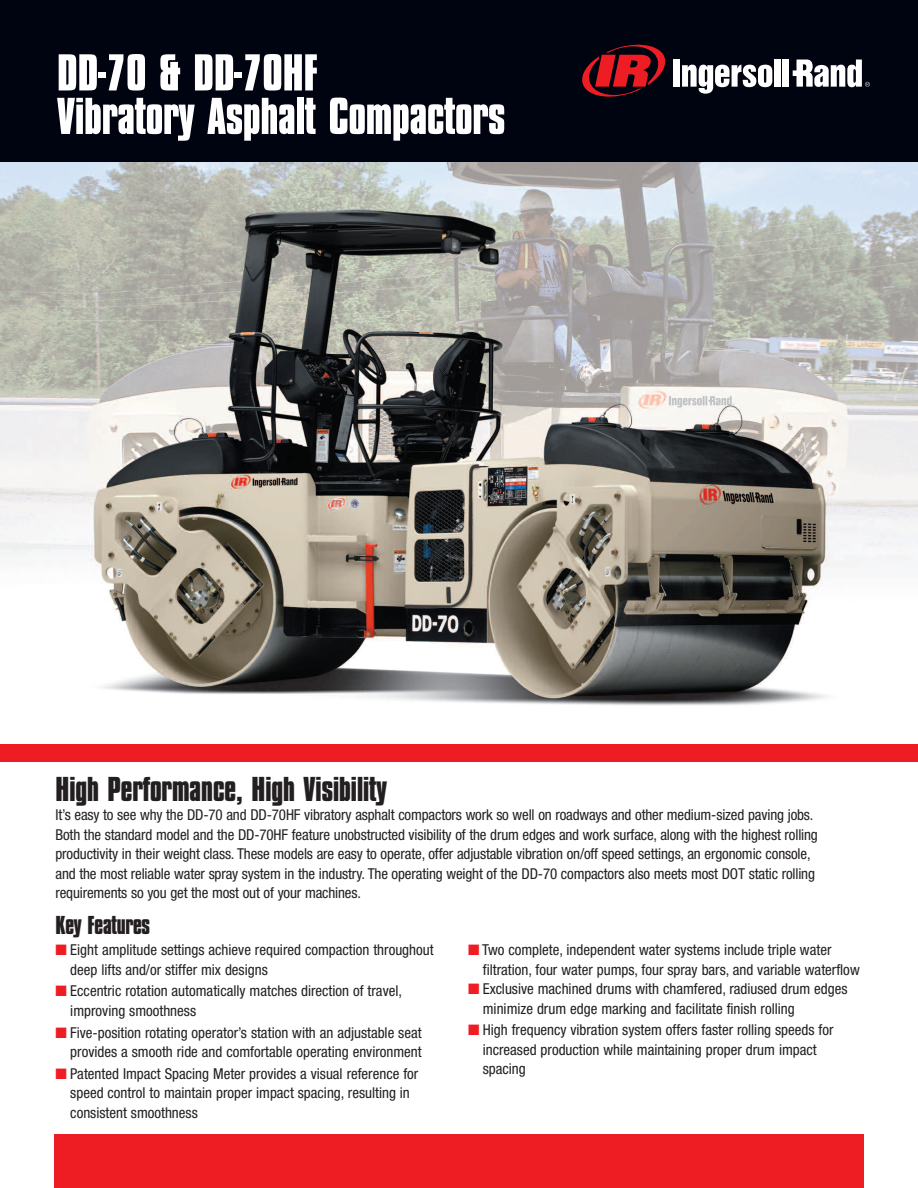
<style>
.page{position:relative;width:918px;height:1188px;background:#fff}
.page>*{position:absolute;margin:0;border:0;box-sizing:border-box;transform-origin:0 0}
.t1{font:700 54px/43.5px "Compacta";color:#fff}
.t2{font:700 36px "Compacta";color:#231f20}
.t3{font:700 27px "Compacta";letter-spacing:-.01em;color:#231f20}
.t4{font:condensed 15px/19.5px "Helvetica Neue";color:#231f20}
.s1{color:#ee1d23}
</style>
<div class="page">
<div style="left:0;top:0;width:918px;height:162px;background:#000310"></div>
<svg style="left:582px;top:44px;width:84px;height:53px"></svg>
<div style="left:673px;top:60px;width:7px;height:27px;background:#fff"></div>
<div style="left:774px;top:60px;width:6px;height:27px;background:#fff"></div>
<div style="left:783px;top:60px;width:6px;height:27px;background:#fff"></div>
<svg style="left:682px;top:65px;width:90px;height:29px"></svg>
<svg style="left:793px;top:60px;width:77px;height:27px"></svg>
<img style="left:0;top:162px;width:918px;height:544px">
<div style="left:0;top:744px;width:918px;height:18px;background:#ee1d23"></div>
<div style="left:54px;top:1134px;width:810px;height:54px;background:#ee1d23"></div>
<h1 class="t1" style="left:57px;top:50px;width:450px">DD-70 &amp; DD-70HF<br>Vibratory Asphalt Compactors</h1>
<h2 class="t2" style="left:56px;top:767px;width:333px">High Performance, High Visibility</h2>
<p class="t4" style="left:56px;top:806px;width:764px">It’s easy to see why the DD-70 and DD-70HF vibratory asphalt compactors work so well on roadways and other medium-sized paving jobs.<br>Both the standard model and the DD-70HF feature unobstructed visibility of the drum edges and work surface, along with the highest rolling productivity in their weight class. These models are easy to operate, offer adjustable vibration on/off speed settings, an ergonomic console, and the most reliable water spray system in the industry. The operating weight of the DD-70 compactors also meets most DOT static rolling requirements so you get the most out of your machines.</p>
<h3 class="t3" style="left:56px;top:909px;width:96px">Key Features</h3>
<p class="t4" style="left:70px;top:941px;width:365px;text-indent:-15px"><span class="s1">■</span> Eight amplitude settings achieve required compaction throughout deep lifts and/or stiffer mix designs</p>
<p class="t4" style="left:70px;top:983px;width:333px;text-indent:-15px"><span class="s1">■</span> Eccentric rotation automatically matches direction of travel, improving smoothness</p>
<p class="t4" style="left:56px;top:1024px;width:368px;text-align:right"><span class="s1">■</span> Five-position rotating operator’s station with an adjustable seat provides a smooth ride and comfortable operating environment</p>
<p class="t4" style="left:70px;top:1065px;width:350px;text-indent:-15px"><span class="s1">■</span> Patented Impact Spacing Meter provides a visual reference for speed control to maintain proper impact spacing, resulting in consistent smoothness</p>
<p class="t4" style="left:483px;top:941px;width:378px;text-indent:-15px"><span class="s1">■</span> Two complete, independent water systems include triple water filtration, four water pumps, four spray bars, and variable waterflow</p>
<p class="t4" style="left:483px;top:980px;width:366px;text-indent:-15px"><span class="s1">■</span> Exclusive machined drums with chamfered, radiused drum edges minimize drum edge marking and facilitate finish rolling</p>
<p class="t4" style="left:483px;top:1021px;width:352px;text-indent:-15px"><span class="s1">■</span> High frequency vibration system offers faster rolling speeds for increased production while maintaining proper drum impact spacing</p>
</div>
